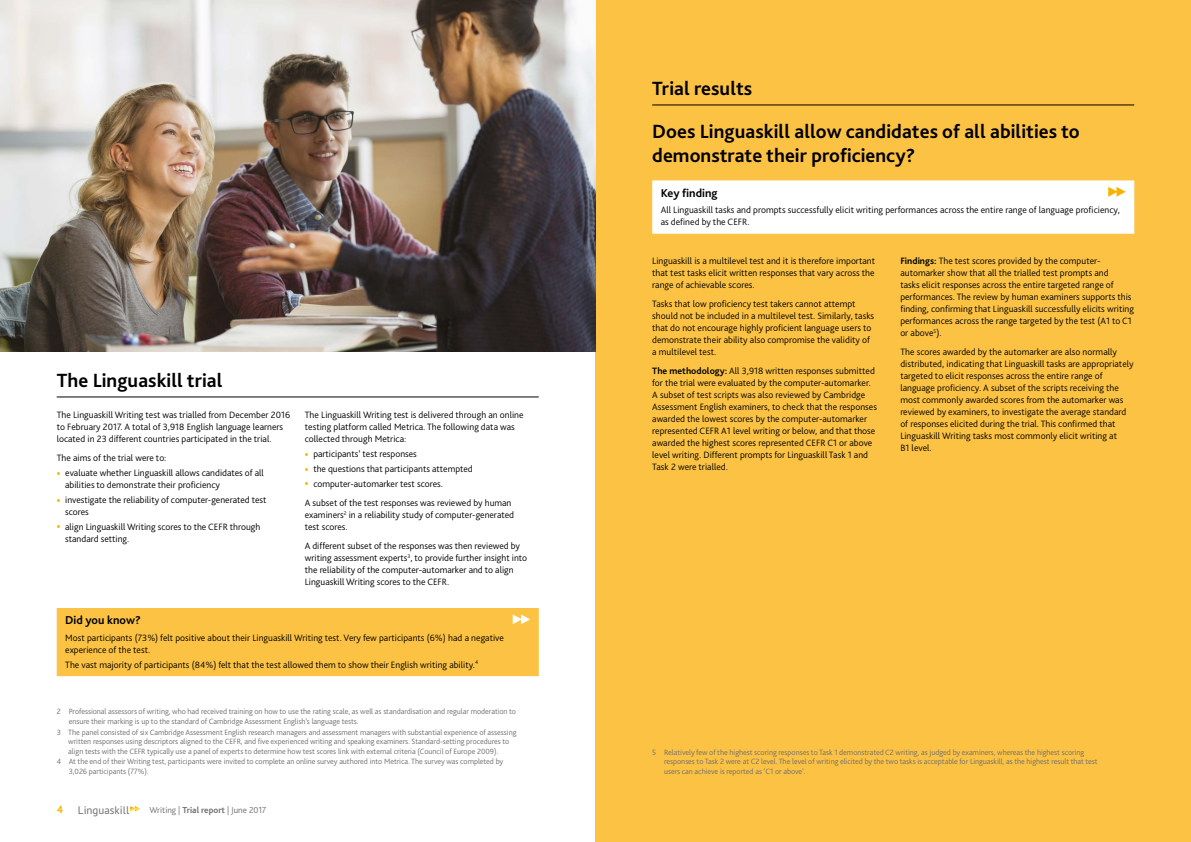
<style>
.page{position:relative;width:1191px;height:842px;background:#fff}
.page>*{position:absolute;margin:0;border:0;box-sizing:border-box;transform-origin:0 0}
.t1{font:700 20px/43.8px "Bliss Pro";letter-spacing:.005em;color:#000}
.t2{font:700 12px "Bliss Pro";color:#000}
.t3{font:11px "PT Sans";color:#706f6f}
.t4{font:700 11px "Bliss Pro";color:#fab200}
.t5{font:300 9.6px/12px "Bliss Pro";letter-spacing:.005em;color:#000}
.t6{font:300 9px "Bliss Pro";color:#706f6f}
.t7{font:300 8px/9.5px "Bliss Pro";letter-spacing:-.005em;color:#706f6f}
.s1{font-weight:800;font-size:11px;color:#fab200}
.s2{font-weight:700}
</style>
<div class="page">
<svg style="left:130px;top:806px;width:10px;height:5px"></svg>
<div style="left:595px;top:0;width:596px;height:842px;background:#fcc243"></div>
<hr style="left:57px;top:397px;width:482px;height:1px;background:#000">
<hr style="left:652px;top:105px;width:482px;height:1px;background:#000">
<div style="left:652px;top:180px;width:482px;height:54px;background:#fff"></div>
<div style="left:57px;top:608px;width:482px;height:68px;background:#fcc243"></div>
<img style="left:0;top:0;width:595px;height:351px">
<h1 class="t1" style="left:57px;top:358px;width:167px">The Linguaskill trial</h1>
<p class="t5" style="left:57px;top:409px;width:235px">The Linguaskill Writing test was trialled from December 2016 to February 2017. A total of 3,918 English language learners located in 23 different countries participated in the trial.</p>
<p class="t5" style="left:57px;top:452px;width:111px">The aims of the trial were to:</p>
<p class="t5" style="left:65px;top:467px;width:200px;text-indent:-9px"><span class="s1">•</span> evaluate whether Linguaskill allows candidates of all abilities to demonstrate their proficiency</p>
<p class="t5" style="left:65px;top:494px;width:203px;text-indent:-9px"><span class="s1">•</span> investigate the reliability of computer-generated test scores</p>
<p class="t5" style="left:65px;top:520px;width:197px;text-indent:-9px"><span class="s1">•</span> align Linguaskill Writing scores to the CEFR through standard setting.</p>
<p class="t5" style="left:305px;top:409px;width:220px">The Linguaskill Writing test is delivered through an online testing platform called Metrica. The following data was collected through Metrica:</p>
<p class="t5" style="left:305px;top:448px;width:114px"><span class="s1">•</span> participants’ test responses</p>
<p class="t5" style="left:305px;top:463px;width:169px"><span class="s1">•</span> the questions that participants attempted</p>
<p class="t5" style="left:305px;top:474px;width:208px;line-height:19px"><span class="s1">•</span> computer-automarker test scores.<br>A subset of the test responses was reviewed by human</p>
<p class="t5" style="left:305px;top:508px;width:211px">examiners<sup>2</sup> in a reliability study of computer-generated test scores.</p>
<p class="t5" style="left:305px;top:539px;width:224px">A different subset of the responses was then reviewed by writing assessment experts<sup>3</sup>, to provide further insight into the reliability of the computer-automarker and to align Linguaskill Writing scores to the CEFR.</p>
<p class="t2" style="left:65px;top:613px;width:77px">Did you know?</p>
<p class="t5" style="left:65px;top:631px;width:440px">Most participants (73%) felt positive about their Linguaskill Writing test. Very few participants (6%) had a negative experience of the test.</p>
<p class="t5" style="left:65px;top:658px;width:414px">The vast majority of participants (84%) felt that the test allowed them to show their English writing ability.<sup>4</sup></p>
<p class="t7" style="left:69px;top:706px;width:449px;text-indent:-12px">2 Professional assessors of writing, who had received training on how to use the rating scale, as well as standardisation and regular moderation to ensure their marking is up to the standard of Cambridge Assessment English’s language tests.</p>
<p class="t7" style="left:68px;top:727px;width:449px;text-indent:-12px">3 The panel consisted of six Cambridge Assessment English research managers and assessment managers with substantial experience of assessing written responses using descriptors aligned to the CEFR, and five experienced writing and speaking examiners. Standard-setting procedures to align tests with the CEFR typically use a panel of experts to determine how test scores link with external criteria (Council of Europe 2009).</p>
<p class="t7" style="left:69px;top:757px;width:436px;text-indent:-12px">4 At the end of their Writing test, participants were invited to complete an online survey authored into Metrica. The survey was completed by<br>3,026 participants (77%).</p>
<p class="t4" style="left:57px;top:802px;width:8px">4</p>
<p class="t3" style="left:78px;top:803px;width:53px">Linguaskill</p>
<p class="t6" style="left:149px;top:804px;width:118px">Writing | <span class="s2">Trial report</span> | June 2017</p>
<h1 class="t1" style="left:652px;top:66px;width:429px">Trial results<br>Does Linguaskill allow candidates of all abilities to</h1>
<h1 class="t1" style="left:652px;top:133px;width:265px">demonstrate their proficiency?</h1>
<p class="t2" style="left:660px;top:185px;width:58px">Key finding</p>
<p class="t5" style="left:660px;top:204px;width:460px">All Linguaskill tasks and prompts successfully elicit writing performances across the entire range of language proficiency, as defined by the CEFR.</p>
<p class="t5" style="left:652px;top:255px;width:224px;text-align:justify">Linguaskill is a multilevel test and it is therefore important that test tasks elicit written responses that vary across the range of achievable scores.</p>
<p class="t5" style="left:652px;top:298px;width:223px">Tasks that low proficiency test takers cannot attempt should not be included in a multilevel test. Similarly, tasks that do not encourage highly proficient language users to demonstrate their ability also compromise the validity of a multilevel test.</p>
<p class="t5" style="left:652px;top:365px;width:226px"><span class="s2">The methodology:</span> All 3,918 written responses submitted for the trial were evaluated by the computer-automarker.<br>A subset of test scripts was also reviewed by Cambridge Assessment English examiners, to check that the responses awarded the lowest scores by the computer-automarker represented CEFR A1 level writing or below, and that those awarded the highest scores represented CEFR C1 or above level writing. Different prompts for Linguaskill Task 1 and Task 2 were trialled.</p>
<p class="t5" style="left:900px;top:255px;width:235px"><span class="s2">Findings:</span> The test scores provided by the computer&shy;automarker show that all the trialled test prompts and<br>tasks elicit responses across the entire targeted range of performances. The review by human examiners supports this finding, confirming that Linguaskill successfully elicits writing performances across the range targeted by the test (A1 to C1 or above<sup>5</sup>).</p>
<p class="t5" style="left:900px;top:346px;width:235px">The scores awarded by the automarker are also normally distributed, indicating that Linguaskill tasks are appropriately targeted to elicit responses across the entire range of language proficiency. A subset of the scripts receiving the most commonly awarded scores from the automarker was reviewed by examiners, to investigate the average standard of responses elicited during the trial. This confirmed that Linguaskill Writing tasks most commonly elicit writing at<br>B1 level.</p>
<p class="t7" style="left:664px;top:747px;width:435px;text-indent:-12px">5 Relatively few of the highest scoring responses to Task 1 demonstrated C2 writing, as judged by examiners, whereas the highest scoring responses to Task 2 were at C2 level. The level of writing elicited by the two tasks is acceptable for Linguaskill, as the highest result that test users can achieve is reported as ‘C1 or above’.</p>
</div>
